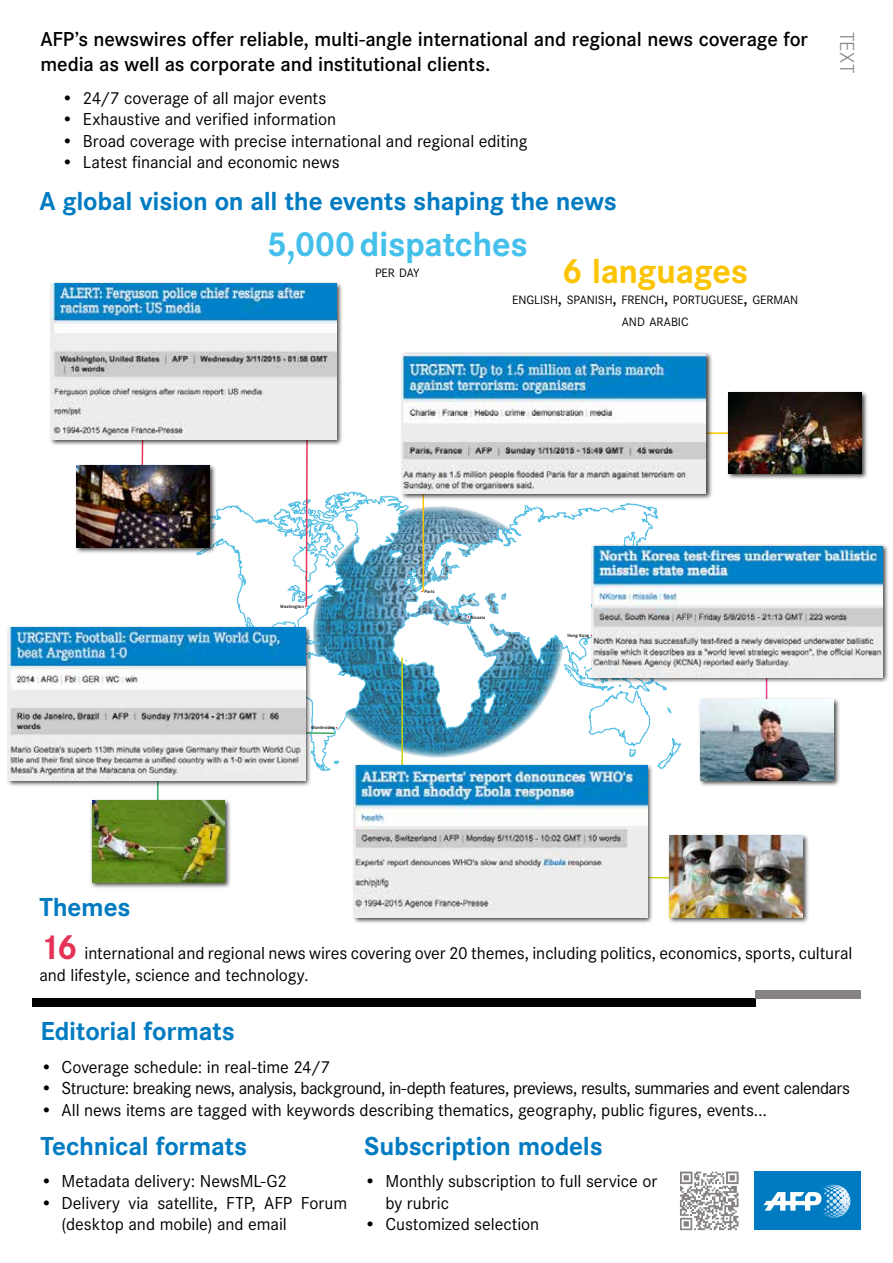
<style>
.page{position:relative;width:893px;height:1263px;background:#fff}
.page>*{position:absolute;margin:0;border:0;box-sizing:border-box;transform-origin:0 0}
.t1{font:700 36px "Corporate S";letter-spacing:-.01em;color:#45c0eb}
.t2{font:700 36px "Corporate S";letter-spacing:-.01em;color:#fcc400}
.t3{font:700 27px "Corporate S";letter-spacing:-.01em;color:#007bc2}
.t4{font:600 21px/25.2px "Corporate S";letter-spacing:-.005em;color:#000}
.t5{font:300 21px "Corporate S";color:#868382}
.t6{font:18px/21.6px "Corporate S";letter-spacing:-.005em;color:#000}
.t7{font:18px "Corporate S";letter-spacing:-.03em;color:#000}
.t8{font:12.6px/21.6px "Corporate S";letter-spacing:-.005em;color:#000;text-align:center}
.t9{font:600 4.8px "Corporate S";color:#000}
.s1{font-size:18px}
.s2{font-weight:700;font-size:36px;color:#e53357}
</style>
<div class="page">
<svg style="left:654px;top:876px;width:13px;height:3px"></svg>
<div style="left:32px;top:998px;width:723px;height:9px;background:#000"></div>
<div style="left:755px;top:990px;width:106px;height:8px;background:#868382"></div>
<div style="left:754px;top:1171px;width:107px;height:59px;background:#007bc2"></div>
<svg style="left:763px;top:1185px;width:82px;height:25px"></svg>
<svg style="left:680px;top:1171px;width:59px;height:59px"></svg>
<img style="left:196px;top:503px;width:486px;height:268px">
<svg style="left:444px;top:504px;width:216px;height:225px"></svg>
<svg style="left:540px;top:658px;width:4px;height:6px"></svg>
<svg style="left:484px;top:690px;width:12px;height:24px"></svg>
<svg style="left:502px;top:704px;width:5px;height:3px"></svg>
<svg style="left:565px;top:625px;width:115px;height:143px"></svg>
<svg style="left:452px;top:609px;width:18px;height:9px"></svg>
<svg style="left:141px;top:446px;width:3px;height:17px"></svg>
<div style="left:49px;top:281px;width:294px;height:165px;background:#000;opacity:.75"></div>
<img style="left:51px;top:283px;width:285px;height:156px">
<div style="left:74px;top:463px;width:142px;height:91px;background:#000;opacity:.75"></div>
<img style="left:77px;top:466px;width:120px;height:81px">
<div style="left:667px;top:833px;width:142px;height:91px;background:#000;opacity:.75"></div>
<img style="left:670px;top:836px;width:132px;height:81px">
<hr style="left:157px;top:769px;width:1px;height:98px;background:#38a962">
<hr style="left:766px;top:667px;width:1px;height:98px;background:#e6418e">
<svg style="left:197px;top:375px;width:247px;height:395px"></svg>
<div style="left:6px;top:625px;width:306px;height:162px;background:#000;opacity:.75"></div>
<img style="left:9px;top:627px;width:296px;height:153px">
<div style="left:590px;top:544px;width:299px;height:139px;background:#000;opacity:.75"></div>
<img style="left:593px;top:546px;width:289px;height:131px">
<hr style="left:634px;top:432px;width:99px;height:2px;background:#fcc400">
<hr style="left:423px;top:421px;width:1px;height:171px;background:#fcc400">
<div style="left:400px;top:351px;width:313px;height:149px;background:#000;opacity:.75"></div>
<img style="left:403px;top:354px;width:303px;height:139px">
<div style="left:89px;top:798px;width:143px;height:91px;background:#000;opacity:.75"></div>
<img style="left:92px;top:801px;width:133px;height:81px">
<div style="left:698px;top:697px;width:142px;height:90px;background:#000;opacity:.75"></div>
<img style="left:701px;top:699px;width:133px;height:81px">
<div style="left:726px;top:390px;width:142px;height:91px;background:#000;opacity:.75"></div>
<img style="left:729px;top:393px;width:133px;height:81px">
<hr style="left:401px;top:657px;width:2px;height:132px;background:#c9d30e">
<div style="left:352px;top:763px;width:302px;height:161px;background:#000;opacity:.75"></div>
<img style="left:355px;top:765px;width:292px;height:152px">
<p class="t4" style="left:40px;top:27px;width:769px">AFP’s newswires offer reliable, multi-angle international and regional news coverage for media as well as corporate and institutional clients.</p>
<p class="t6" style="left:62px;top:87px;width:266px">• 24/7 coverage of all major events</p>
<p class="t6" style="left:62px;top:109px;width:276px">• Exhaustive and verified information</p>
<p class="t6" style="left:62px;top:130px;width:467px">• Broad coverage with precise international and regional editing</p>
<p class="t6" style="left:62px;top:152px;width:279px">• Latest financial and economic news</p>
<h2 class="t3" style="left:39px;top:186px;width:579px">A global vision on all the events shaping the news</h2>
<h1 class="t1" style="left:267px;top:223px;width:262px">5,000dispatches</h1>
<p class="t8" style="left:375px;top:262px;width:46px">PER DAY</p>
<h1 class="t2" style="left:562px;top:250px;width:188px">6 languages</h1>
<p class="t8" style="left:512px;top:289px;width:288px">ENGLISH<span class="s1">,</span> SPANISH<span class="s1">,</span> FRENCH<span class="s1">,</span> PORTUGUESE<span class="s1">,</span> GERMAN<br>AND ARABIC</p>
<p class="t5" style="left:859px;top:32px;width:43px;rotate:90deg">TEXT</p>
<p class="t9" style="left:280px;top:603px;width:25px">Washington</p>
<p class="t9" style="left:311px;top:725px;width:25px">Montevideo</p>
<p class="t9" style="left:425px;top:589px;width:11px">Paris</p>
<p class="t9" style="left:470px;top:614px;width:16px">Nicosia</p>
<p class="t9" style="left:567px;top:633px;width:23px">Hong Kong</p>
<h2 class="t3" style="left:39px;top:891px;width:93px">Themes</h2>
<p class="t6" style="left:39px;top:942px;width:815px"><span class="s2">16</span> international and regional news wires covering over 20 themes, including politics, economics, sports, cultural and lifestyle, science and technology.</p>
<h2 class="t3" style="left:40px;top:1016px;width:196px">Editorial formats</h2>
<p class="t6" style="left:40px;top:1056px;width:291px">• Coverage schedule: in real-time 24/7</p>
<p class="t7" style="left:40px;top:1078px;width:811px">• Structure: breaking news, analysis, background, in-depth features, previews, results, summaries and event calendars</p>
<p class="t6" style="left:40px;top:1099px;width:728px">• All news items are tagged with keywords describing thematics, geography, public figures, events...</p>
<h2 class="t3" style="left:364px;top:1130px;width:240px">Subscription models</h2>
<p class="t6" style="left:386px;top:1170px;width:273px;text-indent:-21px">• Monthly subscription to full service or by rubric</p>
<p class="t6" style="left:364px;top:1213px;width:177px">• Customized selection</p>
<h2 class="t3" style="left:40px;top:1130px;width:208px">Technical formats</h2>
<p class="t6" style="left:40px;top:1170px;width:248px">• Metadata delivery: NewsML-G2</p>
<p class="t6" style="left:62px;top:1192px;width:287px;text-indent:-21px">• Delivery via satellite, FTP, AFP Forum (desktop and mobile) and email</p>
</div>
